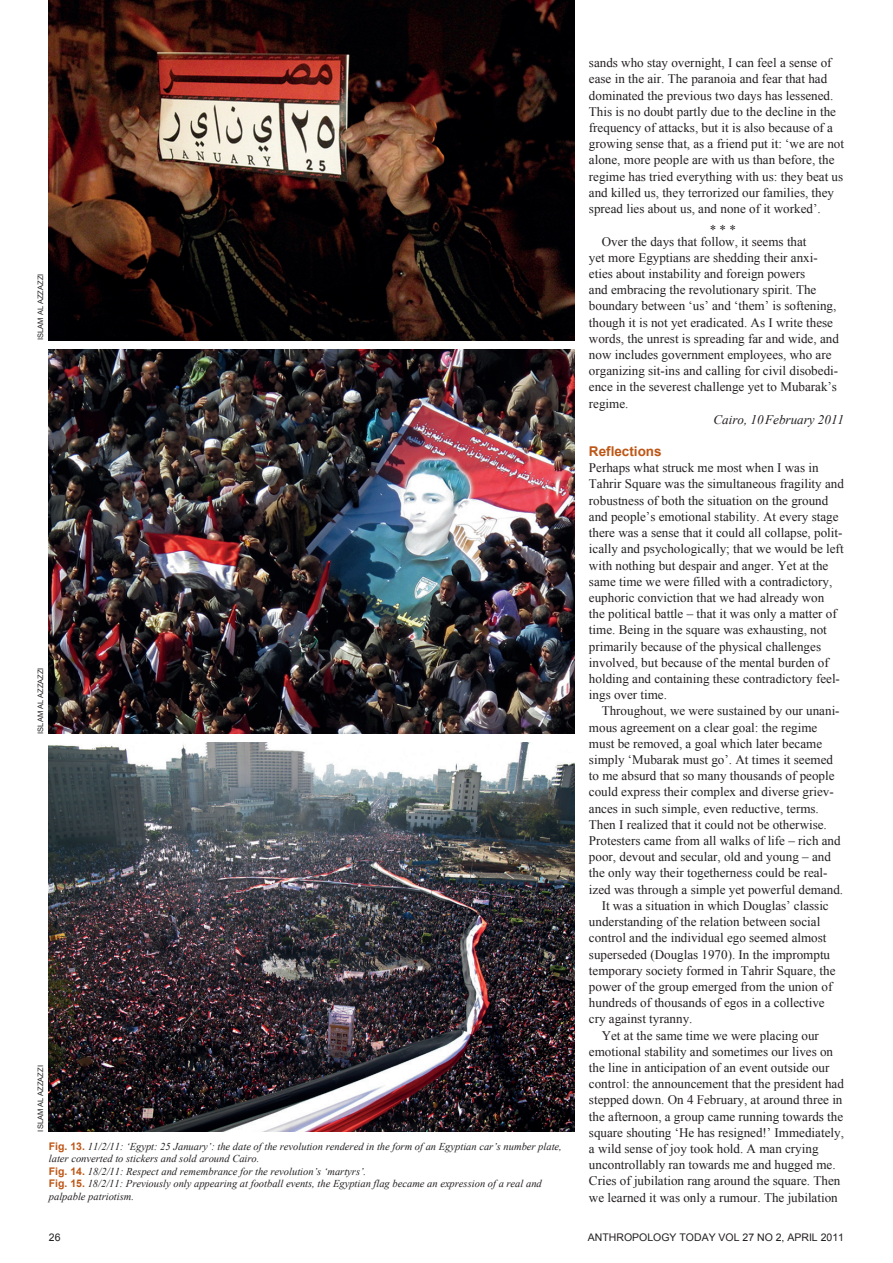
<style>
.page{position:relative;width:893px;height:1263px;background:#fff}
.page>*{position:absolute;margin:0;border:0;box-sizing:border-box;transform-origin:0 0}
.t1{font:700 13.5px "Arial";color:#be5616}
.normal_1st_paragraph{font:13.05px/16.2px "Times New Roman";color:#231f20}
.t2{font:italic 13.05px "Times New Roman";color:#231f20}
.stars{font:13.05px "Times New Roman";color:#231f20}
.t3{font:italic 10.5px/12.6px "Times New Roman";color:#231f20}
.t4{font:10.5px "Arial";color:#231f20}
.photocredit{font:7.5px "Arial";color:#231f20}
.s1{font-family:"Arial";font-weight:700;font-style:normal;color:#be5616}
</style>
<div class="page">
<img style="left:49px;top:742px;width:525px;height:389px">
<img style="left:49px;top:0;width:525px;height:341px">
<img style="left:49px;top:349px;width:525px;height:385px">
<p class="photocredit" style="left:36px;top:340px;width:68px;rotate:-90deg">ISLAM AL AZZAZZI</p>
<p class="photocredit" style="left:36px;top:734px;width:68px;rotate:-90deg">ISLAM AL AZZAZZI</p>
<p class="photocredit" style="left:36px;top:1131px;width:68px;rotate:-90deg">ISLAM AL AZZAZZI</p>
<p class="t3" style="left:49px;top:1139px;width:515px"><span class="s1">Fig. 13.</span> 11/2/11: ‘Egypt: 25 January’: the date of the revolution rendered in the form of an Egyptian car’s number plate, later converted to stickers and sold around Cairo.</p>
<p class="t3" style="left:49px;top:1165px;width:319px"><span class="s1">Fig. 14.</span> 18/2/11: Respect and remembrance for the revolution’s ‘martyrs’.</p>
<p class="t3" style="left:49px;top:1177px;width:494px"><span class="s1">Fig. 15.</span> 18/2/11: Previously only appearing at football events, the Egyptian flag became an expression of a real and palpable patriotism.</p>
<p class="normal_1st_paragraph" style="left:589px;top:55px;width:257px">sands who stay overnight, I can feel a sense of ease in the air. The paranoia and fear that had dominated the previous two days has lessened.<br>This is no doubt partly due to the decline in the frequency of attacks, but it is also because of a growing sense that, as a friend put it: ‘we are not alone, more people are with us than before, the regime has tried everything with us: they beat us and killed us, they terrorized our families, they spread lies about us, and none of it worked’.</p>
<p class="stars" style="left:710px;top:221px;width:28px">* * *</p>
<p class="normal_1st_paragraph" style="left:589px;top:233px;width:251px;text-indent:13px">Over the days that follow, it seems that<br>yet more Egyptians are shedding their anxi&shy;eties about instability and foreign powers<br>and embracing the revolutionary spirit. The boundary between ‘us’ and ‘them’ is softening, though it is not yet eradicated. As I write these words, the unrest is spreading far and wide, and now includes government employees, who are organizing sit-ins and calling for civil disobedi&shy;ence in the severest challenge yet to Mubarak’s regime.</p>
<p class="t2" style="left:713px;top:410px;width:132px">Cairo, 10February 2011</p>
<p class="t1" style="left:589px;top:442px;width:74px">Reflections</p>
<p class="normal_1st_paragraph" style="left:589px;top:460px;width:257px">Perhaps what struck me most when I was in Tahrir Square was the simultaneous fragility and robustness of both the situation on the ground and people’s emotional stability. At every stage there was a sense that it could all collapse, polit&shy;ically and psychologically; that we would be left with nothing but despair and anger. Yet at the same time we were filled with a contradictory, euphoric conviction that we had already won<br>the political battle – that it was only a matter of time. Being in the square was exhausting, not primarily because of the physical challenges involved, but because of the mental burden of holding and containing these contradictory feel&shy;ings over time.</p>
<p class="normal_1st_paragraph" style="left:589px;top:703px;width:256px;text-indent:13px">Throughout, we were sustained by our unani&shy;mous agreement on a clear goal: the regime must be removed, a goal which later became simply ‘Mubarak must go’. At times it seemed to me absurd that so many thousands of people could express their complex and diverse griev&shy;ances in such simple, even reductive, terms.<br>Then I realized that it could not be otherwise.<br>Protesters came from all walks of life – rich and poor, devout and secular, old and young – and the only way their togetherness could be real&shy;ized was through a simple yet powerful demand.</p>
<p class="normal_1st_paragraph" style="left:589px;top:897px;width:248px;text-indent:13px">It was a situation in which Douglas’ classic understanding of the relation between social control and the individual ego seemed almost superseded (Douglas 1970). In the impromptu temporary society formed in Tahrir Square, the power of the group emerged from the union of hundreds of thousands of egos in a collective cry against tyranny.</p>
<p class="normal_1st_paragraph" style="left:589px;top:1027px;width:257px;text-indent:13px">Yet at the same time we were placing our emotional stability and sometimes our lives on the line in anticipation of an event outside our control: the announcement that the president had stepped down. On 4 February, at around three in the afternoon, a group came running towards the square shouting ‘He has resigned!’ Immediately, a wild sense of joy took hold. A man crying uncontrollably ran towards me and hugged me.<br>Cries of jubilation rang around the square. Then we learned it was only a rumour. The jubilation</p>
<p class="t4" style="left:49px;top:1230px;width:13px">26</p>
<p class="t4" style="left:588px;top:1230px;width:258px">ANTHROPOLOGY TODAY VOL 27 NO 2, APRIL 2011</p>
</div>
